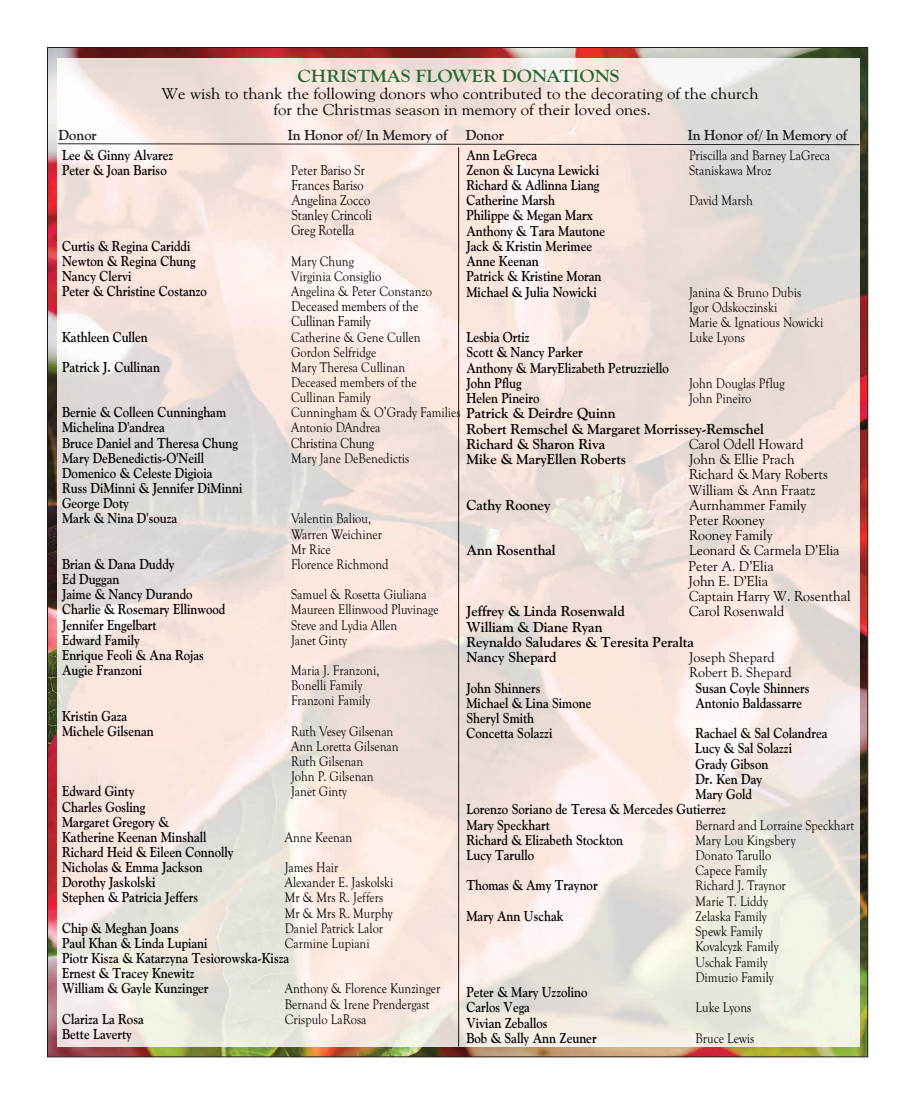
<style>
.page{position:relative;width:914px;height:1103px;background:#fff}
.page>*{position:absolute;margin:0;border:0;box-sizing:border-box;transform-origin:0 0}
.t1{font:700 18.38px "Goudy Old Style T";color:#246933;scale:1.08 1}
.t2{font:15.75px/16.3px "Goudy Old Style BT";color:#080505;text-align:center;scale:1.08 1}
.t3{font:14.35px/15.2px "Goudy Old Style Bold BT";color:#080505;scale:.87 1}
.t4{font:14.35px/15.2px "Goudy Old Style T";color:#080505;scale:.87 1}
.t5{font:14.35px/15.2px "Goudy Old Style BT";color:#080505}
.t6{font:14.35px/15.2px "Goudy Old Style Bold BT";color:#080505}
.t7{font:14.35px/15.2px "Goudy Old Style BT";color:#080505;scale:.87 1}
.t8{font:14.35px "Goudy Old Style Bold BT";color:#231f20}
.t9{font:14.35px/15.2px "Goudy Old Style T";color:#080505}
.s1{font-family:"Goudy Old Style Bold BT"}
</style>
<div class="page">
<img style="left:49px;top:49px;width:816px;height:54px">
<img style="left:49px;top:103px;width:56px;height:952px">
<img style="left:810px;top:103px;width:55px;height:952px">
<img style="left:105px;top:1046px;width:705px;height:9px">
<img style="left:58px;top:58px;width:801px;height:988px">
<hr style="left:458px;top:147px;width:1px;height:899px;background:#231f20">
<svg style="left:57px;top:143px;width:803px;height:2px;background:#8e8784"></svg>
<p class="t1" style="left:297px;top:64px;width:299px">CHRISTMAS FLOWER DONATIONS</p>
<p class="t2" style="left:161px;top:87px;width:554px">We wish to thank the following donors who contributed to the decorating of the church for the Christmas season in memory of their loved ones.</p>
<p class="t3" style="left:466px;top:148px;width:83px">Ann LeGreca</p>
<p class="t4" style="left:689px;top:148px;width:164px">Priscilla and Barney LaGreca</p>
<p class="t3" style="left:466px;top:163px;width:154px">Zenon &amp; Lucyna Lewicki</p>
<p class="t4" style="left:689px;top:163px;width:96px">Staniskawa Mroz</p>
<p class="t3" style="left:466px;top:178px;width:155px">Richard &amp; Adlinna Liang<br>Catherine Marsh</p>
<p class="t8" style="left:59px;top:130px;width:40px">Donor</p>
<p class="t8" style="left:288px;top:130px;width:161px">In Honor of/ In Memory of</p>
<p class="t3" style="left:62px;top:148px;width:129px">Lee &amp; Ginny Alvarez<br>Peter &amp; Joan Bariso</p>
<p class="t8" style="left:465px;top:130px;width:40px">Donor</p>
<p class="t8" style="left:687px;top:130px;width:161px">In Honor of/ In Memory of</p>
<p class="t7" style="left:291px;top:163px;width:94px">Peter Bariso Sr<br>Frances Bariso<br>Angelina Zocco<br>Stanley Crincoli<br>Greg Rotella</p>
<p class="t4" style="left:689px;top:194px;width:75px">David Marsh</p>
<p class="t3" style="left:466px;top:209px;width:161px">Philippe &amp; Megan Marx<br>Anthony &amp; Tara Mautone<br>Jack &amp; Kristin Merimee<br>Anne Keenan<br>Patrick &amp; Kristine Moran<br>Michael &amp; Julia Nowicki</p>
<p class="t3" style="left:62px;top:239px;width:155px">Curtis &amp; Regina Cariddi<br>Newton &amp; Regina Chung</p>
<p class="t4" style="left:291px;top:254px;width:74px">Mary Chung</p>
<p class="t3" style="left:62px;top:269px;width:81px">Nancy Clervi</p>
<p class="t4" style="left:291px;top:269px;width:105px">Virginia Consiglio</p>
<p class="t3" style="left:62px;top:284px;width:168px">Peter &amp; Christine Costanzo</p>
<p class="t4" style="left:291px;top:284px;width:163px">Angelina &amp; Peter Constanzo</p>
<p class="t7" style="left:291px;top:300px;width:148px">Deceased members of the<br>Cullinan Family</p>
<p class="t3" style="left:62px;top:330px;width:100px">Kathleen Cullen</p>
<p class="t4" style="left:291px;top:330px;width:151px">Catherine &amp; Gene Cullen<br>Gordon Selfridge</p>
<p class="t3" style="left:62px;top:360px;width:114px">Patrick J. Cullinan</p>
<p class="t4" style="left:291px;top:360px;width:146px">Mary Theresa Cullinan<br>Deceased members of the<br>Cullinan Family</p>
<p class="t3" style="left:62px;top:406px;width:190px">Bernie &amp; Colleen Cunningham<br>Michelina D'andrea</p>
<p class="t4" style="left:689px;top:285px;width:156px">Janina &amp; Bruno Dubis<br>Igor Odskoczinski<br>Marie &amp; Ignatious Nowicki</p>
<p class="t3" style="left:466px;top:331px;width:74px">Lesbia Ortiz</p>
<p class="t4" style="left:689px;top:331px;width:66px">Luke Lyons</p>
<p class="t3" style="left:466px;top:346px;width:234px">Scott &amp; Nancy Parker<br>Anthony &amp; MaryElizabeth Petruzziello<br>John Pflug</p>
<p class="t4" style="left:689px;top:376px;width:111px">John Douglas Pflug</p>
<p class="t3" style="left:466px;top:392px;width:85px">Helen Pineiro</p>
<p class="t4" style="left:689px;top:392px;width:73px">John Pineiro</p>
<p class="t4" style="left:291px;top:406px;width:374px">Cunningham &amp; O’Grady Families <span class="s1">Patrick &amp; Deirdre Quinn</span></p>
<p class="t6" style="left:466px;top:422px;width:299px">Robert Remschel &amp; Margaret Morrissey-Remschel<br>Richard &amp; Sharon Riva</p>
<p class="t4" style="left:291px;top:421px;width:104px">Antonio DAndrea</p>
<p class="t3" style="left:62px;top:436px;width:204px">Bruce Daniel and Theresa Chung</p>
<p class="t7" style="left:291px;top:436px;width:97px">Christina Chung</p>
<p class="t3" style="left:62px;top:451px;width:165px">Mary DeBenedictis-O'Neill</p>
<p class="t4" style="left:291px;top:451px;width:137px">Mary Jane DeBenedictis</p>
<p class="t3" style="left:62px;top:466px;width:209px">Domenico &amp; Celeste Digioia<br>Russ DiMinni &amp; Jennifer DiMinni<br>George Doty<br>Mark &amp; Nina D'souza</p>
<p class="t5" style="left:689px;top:437px;width:116px">Carol Odell Howard</p>
<p class="t6" style="left:466px;top:452px;width:161px">Mike &amp; MaryEllen Roberts</p>
<p class="t5" style="left:688px;top:452px;width:141px">John &amp; Ellie Prach<br>Richard &amp; Mary Roberts<br>William &amp; Ann Fraatz</p>
<p class="t6" style="left:466px;top:498px;width:86px">Cathy Rooney</p>
<p class="t5" style="left:689px;top:498px;width:119px">Aurnhammer Family<br>Peter Rooney<br>Rooney Family</p>
<p class="t6" style="left:466px;top:544px;width:91px">Ann Rosenthal</p>
<p class="t5" style="left:688px;top:544px;width:163px">Leonard &amp; Carmela D’Elia<br>Peter A. D’Elia<br>John E. D’Elia<br>Captain Harry W. Rosenthal</p>
<p class="t6" style="left:466px;top:605px;width:160px">Jeffrey &amp; Linda Rosenwald</p>
<p class="t5" style="left:689px;top:605px;width:97px">Carol Rosenwald</p>
<p class="t6" style="left:466px;top:620px;width:229px">William &amp; Diane Ryan<br>Reynaldo Saludares &amp; Teresita Peralta<br>Nancy Shepard</p>
<p class="t4" style="left:291px;top:512px;width:106px">Valentin Baliou,<br>Warren Weichiner<br>Mr Rice</p>
<p class="t3" style="left:62px;top:557px;width:131px">Brian &amp; Dana Duddy</p>
<p class="t4" style="left:291px;top:557px;width:114px">Florence Richmond</p>
<p class="t3" style="left:62px;top:572px;width:151px">Ed Duggan<br>Jaime &amp; Nancy Durando</p>
<p class="t4" style="left:291px;top:588px;width:157px">Samuel &amp; Rosetta Giuliana</p>
<p class="t3" style="left:62px;top:603px;width:189px">Charlie &amp; Rosemary Ellinwood</p>
<p class="t4" style="left:291px;top:603px;width:171px">Maureen Ellinwood Pluvinage</p>
<p class="t3" style="left:62px;top:618px;width:110px">Jennifer Engelbart</p>
<p class="t4" style="left:291px;top:618px;width:124px">Steve and Lydia Allen</p>
<p class="t3" style="left:62px;top:633px;width:91px">Edward Family</p>
<p class="t4" style="left:291px;top:633px;width:66px">Janet Ginty</p>
<p class="t3" style="left:62px;top:648px;width:165px">Enrique Feoli &amp; Ana Rojas<br>Augie Franzoni</p>
<p class="t9" style="left:689px;top:650px;width:104px">Joseph Shepard<br>Robert B. Shepard</p>
<p class="t4" style="left:291px;top:663px;width:103px">Maria J. Franzoni,<br>Bonelli Family<br>Franzoni Family</p>
<p class="t3" style="left:466px;top:681px;width:87px">John Shinners</p>
<p class="t3" style="left:695px;top:681px;width:133px">Susan Coyle Shinners</p>
<p class="t3" style="left:466px;top:696px;width:145px">Michael &amp; Lina Simone</p>
<p class="t3" style="left:695px;top:696px;width:124px">Antonio Baldassarre</p>
<p class="t3" style="left:466px;top:711px;width:100px">Sheryl Smith<br>Concetta Solazzi</p>
<p class="t3" style="left:62px;top:709px;width:107px">Kristin Gaza<br>Michele Gilsenan</p>
<p class="t4" style="left:291px;top:724px;width:125px">Ruth Vesey Gilsenan<br>Ann Loretta Gilsenan<br>Ruth Gilsenan<br>John P. Gilsenan</p>
<p class="t3" style="left:695px;top:726px;width:153px">Rachael &amp; Sal Colandrea</p>
<p class="t3" style="left:695px;top:742px;width:113px">Lucy &amp; Sal Solazzi</p>
<p class="t3" style="left:695px;top:757px;width:85px">Grady Gibson</p>
<p class="t3" style="left:695px;top:772px;width:78px">Dr. Ken Day</p>
<p class="t3" style="left:695px;top:787px;width:66px">Mary Gold</p>
<p class="t3" style="left:466px;top:803px;width:300px">Lorenzo Soriano de Teresa &amp; Mercedes Gutierrez</p>
<p class="t3" style="left:466px;top:818px;width:97px">Mary Speckhart</p>
<p class="t4" style="left:695px;top:818px;width:184px">Bernard and Lorraine Speckhart</p>
<p class="t3" style="left:466px;top:833px;width:182px">Richard &amp; Elizabeth Stockton</p>
<p class="t4" style="left:695px;top:833px;width:117px">Mary Lou Kingsbery</p>
<p class="t3" style="left:466px;top:848px;width:80px">Lucy Tarullo</p>
<p class="t4" style="left:695px;top:848px;width:89px">Donato Tarullo<br>Capece Family</p>
<p class="t3" style="left:466px;top:879px;width:152px">Thomas &amp; Amy Traynor</p>
<p class="t4" style="left:695px;top:879px;width:105px">Richard J. Traynor<br>Marie T. Liddy</p>
<p class="t3" style="left:466px;top:909px;width:113px">Mary Ann Uschak</p>
<p class="t4" style="left:695px;top:909px;width:97px">Zelaska Family<br>Spewk Family<br>Kovalcyzk Family<br>Uschak Family<br>Dimuzio Family</p>
<p class="t3" style="left:466px;top:985px;width:141px">Peter &amp; Mary Uzzolino<br>Carlos Vega</p>
<p class="t3" style="left:62px;top:785px;width:85px">Edward Ginty</p>
<p class="t4" style="left:291px;top:785px;width:66px">Janet Ginty</p>
<p class="t3" style="left:62px;top:800px;width:167px">Charles Gosling<br>Margaret Gregory &amp;<br>Katherine Keenan Minshall</p>
<p class="t4" style="left:285px;top:830px;width:79px">Anne Keenan</p>
<p class="t3" style="left:62px;top:845px;width:199px">Richard Heid &amp; Eileen Connolly<br>Nicholas &amp; Emma Jackson</p>
<p class="t4" style="left:285px;top:860px;width:63px">James Hair</p>
<p class="t3" style="left:62px;top:875px;width:109px">Dorothy Jaskolski</p>
<p class="t4" style="left:285px;top:875px;width:127px">Alexander E. Jaskolski</p>
<p class="t3" style="left:62px;top:891px;width:158px">Stephen &amp; Patricia Jeffers</p>
<p class="t4" style="left:285px;top:891px;width:125px">Mr &amp; Mrs R. Jeffers<br>Mr &amp; Mrs R. Murphy</p>
<p class="t3" style="left:62px;top:921px;width:136px">Chip &amp; Meghan Joans</p>
<p class="t4" style="left:285px;top:921px;width:115px">Daniel Patrick Lalor</p>
<p class="t3" style="left:62px;top:936px;width:169px">Paul Khan &amp; Linda Lupiani</p>
<p class="t4" style="left:285px;top:936px;width:99px">Carmine Lupiani</p>
<p class="t3" style="left:62px;top:951px;width:262px">Piotr Kisza &amp; Katarzyna Tesiorowska-Kisza<br>Ernest &amp; Tracey Knewitz<br>William &amp; Gayle Kunzinger</p>
<p class="t4" style="left:285px;top:982px;width:180px">Anthony &amp; Florence Kunzinger<br>Bernand &amp; Irene Prendergast</p>
<p class="t4" style="left:695px;top:1000px;width:66px">Luke Lyons</p>
<p class="t3" style="left:62px;top:1012px;width:95px">Clariza La Rosa</p>
<p class="t4" style="left:285px;top:1012px;width:96px">Crispulo LaRosa</p>
<p class="t3" style="left:62px;top:1027px;width:82px">Bette Laverty</p>
<p class="t3" style="left:466px;top:1016px;width:151px">Vivian Zeballos<br>Bob &amp; Sally Ann Zeuner</p>
<p class="t4" style="left:695px;top:1031px;width:69px">Bruce Lewis</p>
</div>
